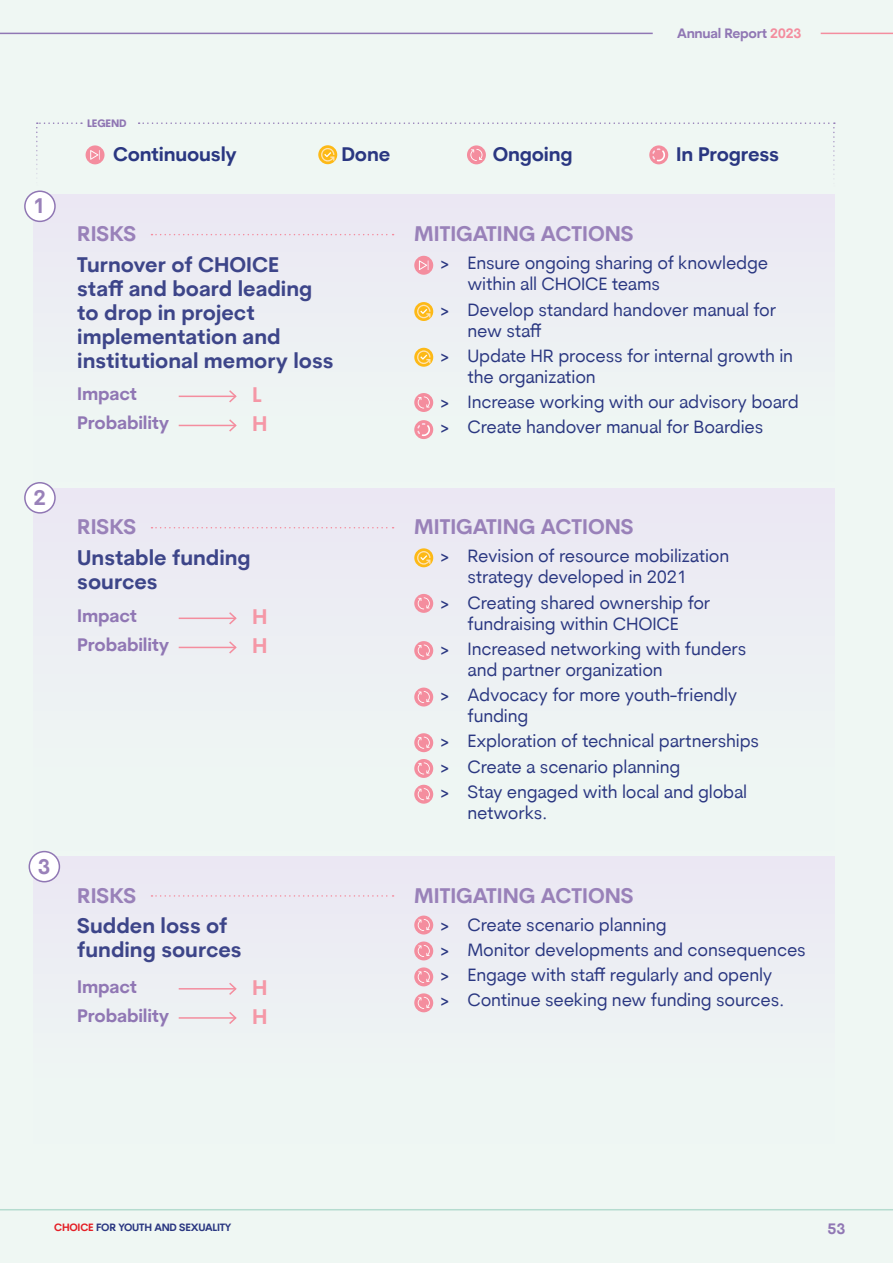
<style>
.page{position:relative;width:893px;height:1263px;background:#eff7f3}
.page>*{position:absolute;margin:0;border:0;box-sizing:border-box;transform-origin:0 0}
.t1{font:700 21px/24px "Cerebri Sans Pro";color:#3d4589}
.t2{font:700 21px "Cerebri Sans Pro";color:#9981b9}
.t3{font:700 21px "Cerebri Sans Pro";color:#f597a6}
.P{font:700 19.5px "Cerebri Sans Pro";letter-spacing:-.01em;color:#2a3781}
.t4{font:18px/21px "Cerebri Sans Pro";letter-spacing:-.01em;color:#2a3781}
.P-2{font:700 18px "Cerebri Sans Pro";letter-spacing:-.01em;color:#9077b4}
.t5{font:700 15px "Cerebri Sans Pro";color:#9077b4}
.t6{font:700 13.5px "Cerebri Sans Pro";letter-spacing:-.02em;color:#9077b4}
.t7{font:700 10.5px "Cerebri Sans Pro";letter-spacing:-.02em;color:#2a3781}
.P-3{font:800 10.5px "Cerebri Sans Pro";letter-spacing:-.01em;color:#9077b4}
.s1{color:#f48d9e}
.s2{font-weight:500}
.s3{color:#e41f26}
</style>
<div class="page">
<div style="left:33px;top:195px;width:802px;height:287px;background:#edf0f3"></div>
<hr style="left:179px;top:396px;width:57px;height:1px;background:#f48d9e">
<svg style="left:227px;top:390px;width:10px;height:13px"></svg>
<hr style="left:179px;top:425px;width:57px;height:1px;background:#f48d9e">
<svg style="left:227px;top:419px;width:10px;height:13px"></svg>
<svg style="left:151px;top:234px;width:243px;height:1px"></svg>
<svg style="left:414px;top:393px;width:19px;height:19px"></svg>
<svg style="left:418px;top:396px;width:12px;height:12px"></svg>
<svg style="left:414px;top:420px;width:19px;height:19px"></svg>
<svg style="left:417px;top:423px;width:13px;height:13px"></svg>
<div style="left:414px;top:256px;width:19px;height:19px;background:#f48d9e;border-radius:50%"></div>
<svg style="left:419px;top:260px;width:10px;height:10px"></svg>
<div style="left:33px;top:856px;width:802px;height:287px;background:#edf0f3"></div>
<hr style="left:179px;top:988px;width:57px;height:1px;background:#f48d9e">
<svg style="left:227px;top:983px;width:10px;height:12px"></svg>
<hr style="left:179px;top:1017px;width:57px;height:2px;background:#f48d9e">
<svg style="left:227px;top:1012px;width:10px;height:12px"></svg>
<svg style="left:151px;top:895px;width:243px;height:2px"></svg>
<div style="left:33px;top:488px;width:802px;height:362px;background:#edf0f3"></div>
<hr style="left:179px;top:617px;width:57px;height:2px;background:#f48d9e">
<svg style="left:227px;top:612px;width:10px;height:13px"></svg>
<hr style="left:179px;top:647px;width:57px;height:1px;background:#f48d9e">
<svg style="left:227px;top:641px;width:10px;height:13px"></svg>
<svg style="left:151px;top:527px;width:243px;height:1px"></svg>
<svg style="left:414px;top:594px;width:19px;height:19px"></svg>
<svg style="left:418px;top:597px;width:12px;height:12px"></svg>
<svg style="left:414px;top:641px;width:19px;height:19px"></svg>
<svg style="left:418px;top:644px;width:12px;height:13px"></svg>
<div style="left:414px;top:687px;width:19px;height:19px;background:#f48d9e;border-radius:50%"></div>
<svg style="left:418px;top:691px;width:12px;height:12px"></svg>
<svg style="left:414px;top:733px;width:19px;height:19px"></svg>
<svg style="left:418px;top:737px;width:12px;height:12px"></svg>
<svg style="left:414px;top:759px;width:19px;height:19px"></svg>
<svg style="left:418px;top:762px;width:12px;height:12px"></svg>
<svg style="left:414px;top:785px;width:19px;height:19px"></svg>
<svg style="left:418px;top:788px;width:12px;height:12px"></svg>
<div style="left:414px;top:915px;width:19px;height:19px;background:#f48d9e;border-radius:50%"></div>
<svg style="left:418px;top:919px;width:12px;height:12px"></svg>
<div style="left:414px;top:941px;width:19px;height:19px;background:#f48d9e;border-radius:50%"></div>
<svg style="left:418px;top:945px;width:12px;height:12px"></svg>
<div style="left:414px;top:967px;width:19px;height:19px;background:#f48d9e;border-radius:50%"></div>
<svg style="left:418px;top:971px;width:12px;height:12px"></svg>
<div style="left:414px;top:993px;width:19px;height:19px;background:#f48d9e;border-radius:50%"></div>
<svg style="left:418px;top:997px;width:12px;height:12px"></svg>
<div style="left:25px;top:191px;width:30px;height:30px;background:#fff;border-radius:50%"></div>
<div style="left:24px;top:190px;width:32px;height:32px;border:2px solid #9077b4;border-radius:50%"></div>
<div style="left:25px;top:483px;width:30px;height:30px;background:#fff;border-radius:50%"></div>
<div style="left:24px;top:482px;width:32px;height:32px;border:2px solid #9077b4;border-radius:50%"></div>
<div style="left:29px;top:851px;width:30px;height:31px;background:#fff;border-radius:50%"></div>
<div style="left:29px;top:851px;width:31px;height:31px;border:2px solid #9077b4;border-radius:50%"></div>
<div style="left:86px;top:145px;width:19px;height:19px;background:#f48d9e;border-radius:50%"></div>
<svg style="left:90px;top:150px;width:10px;height:10px"></svg>
<svg style="left:36px;top:122px;width:46px;height:57px"></svg>
<svg style="left:139px;top:122px;width:696px;height:57px"></svg>
<svg style="left:414px;top:548px;width:19px;height:19px"></svg>
<svg style="left:417px;top:551px;width:13px;height:14px"></svg>
<svg style="left:414px;top:348px;width:19px;height:19px"></svg>
<svg style="left:417px;top:350px;width:13px;height:14px"></svg>
<svg style="left:414px;top:302px;width:19px;height:19px"></svg>
<svg style="left:417px;top:305px;width:13px;height:13px"></svg>
<hr style="left:0;top:33px;width:653px;height:1px;background:#9077b4">
<hr style="left:0;top:1209px;width:893px;height:1px;background:#b5dccf">
<hr style="left:821px;top:33px;width:72px;height:1px;background:#f48d9e">
<p class="P-3" style="left:87px;top:115px;width:41px">LEGEND</p>
<p class="t6" style="left:677px;top:24px;width:126px">Annual Report <span class="s1">2023</span></p>
<h3 class="t2" style="left:33px;top:191px;width:14px">1</h3>
<h3 class="t2" style="left:33px;top:482px;width:14px">2</h3>
<h3 class="t2" style="left:38px;top:851px;width:14px">3</h3>
<p class="P" style="left:113px;top:140px;width:125px">Continuously</p>
<p class="P" style="left:493px;top:140px;width:81px">Ongoing</p>
<p class="P" style="left:676px;top:140px;width:104px">In Progress</p>
<p class="P" style="left:341px;top:140px;width:50px">Done</p>
<h3 class="t2" style="left:77px;top:219px;width:61px">RISKS</h3>
<h3 class="t2" style="left:414px;top:219px;width:221px">MITIGATING ACTIONS</h3>
<h3 class="t1" style="left:77px;top:251px;width:258px">Turnover of CHOICE<br>staff and board leading to drop in project implementation and institutional memory loss</h3>
<p class="P-2" style="left:77px;top:381px;width:61px">Impact</p>
<p class="P-2" style="left:77px;top:410px;width:94px">Probability</p>
<h3 class="t3" style="left:252px;top:380px;width:11px">L</h3>
<h3 class="t3" style="left:252px;top:409px;width:17px">H</h3>
<p class="t4" style="left:468px;top:252px;width:302px;text-indent:-27px"><span class="s2">&gt;</span> Ensure ongoing sharing of knowledge within all CHOICE teams</p>
<p class="t4" style="left:468px;top:298px;width:310px;text-indent:-27px"><span class="s2">&gt;</span> Develop standard handover manual for new staff</p>
<p class="t4" style="left:468px;top:344px;width:327px;text-indent:-27px"><span class="s2">&gt;</span> Update HR process for internal growth in the organization</p>
<p class="t4" style="left:441px;top:391px;width:360px"><span class="s2">&gt;</span> Increase working with our advisory board</p>
<p class="t4" style="left:441px;top:416px;width:324px"><span class="s2">&gt;</span> Create handover manual for Boardies</p>
<h3 class="t2" style="left:77px;top:512px;width:61px">RISKS</h3>
<h3 class="t2" style="left:414px;top:512px;width:221px">MITIGATING ACTIONS</h3>
<h3 class="t1" style="left:77px;top:544px;width:175px">Unstable funding</h3>
<h3 class="t1" style="left:77px;top:568px;width:82px">sources</h3>
<p class="P-2" style="left:77px;top:603px;width:61px">Impact</p>
<p class="P-2" style="left:77px;top:632px;width:94px">Probability</p>
<h3 class="t3" style="left:252px;top:602px;width:17px">H</h3>
<h3 class="t3" style="left:252px;top:631px;width:17px">H</h3>
<p class="t4" style="left:468px;top:545px;width:263px;text-indent:-27px"><span class="s2">&gt;</span> Revision of resource mobilization strategy developed in 2021</p>
<p class="t4" style="left:441px;top:591px;width:271px;text-align:center"><span class="s2">&gt;</span> Creating shared ownership for fundraising within CHOICE</p>
<p class="t4" style="left:468px;top:637px;width:280px;text-indent:-27px"><span class="s2">&gt;</span> Increased networking with funders and partner organization</p>
<p class="t4" style="left:468px;top:684px;width:271px;text-indent:-27px"><span class="s2">&gt;</span> Advocacy for more youth-friendly funding</p>
<p class="t4" style="left:441px;top:730px;width:320px"><span class="s2">&gt;</span> Exploration of technical partnerships</p>
<p class="t4" style="left:441px;top:755px;width:241px"><span class="s2">&gt;</span> Create a scenario planning</p>
<p class="t4" style="left:468px;top:780px;width:281px;text-indent:-27px"><span class="s2">&gt;</span> Stay engaged with local and global networks.</p>
<h3 class="t2" style="left:77px;top:880px;width:61px">RISKS</h3>
<h3 class="t2" style="left:414px;top:880px;width:221px">MITIGATING ACTIONS</h3>
<h3 class="t1" style="left:77px;top:912px;width:152px">Sudden loss of</h3>
<h3 class="t1" style="left:77px;top:936px;width:166px">funding sources</h3>
<p class="P-2" style="left:77px;top:973px;width:61px">Impact</p>
<p class="P-2" style="left:77px;top:1002px;width:94px">Probability</p>
<h3 class="t3" style="left:252px;top:972px;width:17px">H</h3>
<h3 class="t3" style="left:252px;top:1001px;width:17px">H</h3>
<p class="t4" style="left:441px;top:913px;width:228px"><span class="s2">&gt;</span> Create scenario planning</p>
<p class="t4" style="left:441px;top:938px;width:367px"><span class="s2">&gt;</span> Monitor developments and consequences</p>
<p class="t4" style="left:441px;top:964px;width:333px"><span class="s2">&gt;</span> Engage with staff regularly and openly</p>
<p class="t4" style="left:441px;top:989px;width:345px"><span class="s2">&gt;</span> Continue seeking new funding sources.</p>
<p class="t7" style="left:54px;top:1219px;width:179px"><span class="s3">CHOICE</span> FOR YOUTH AND SEXUALITY</p>
<p class="t5" style="left:827px;top:1218px;width:19px">53</p>
</div>
